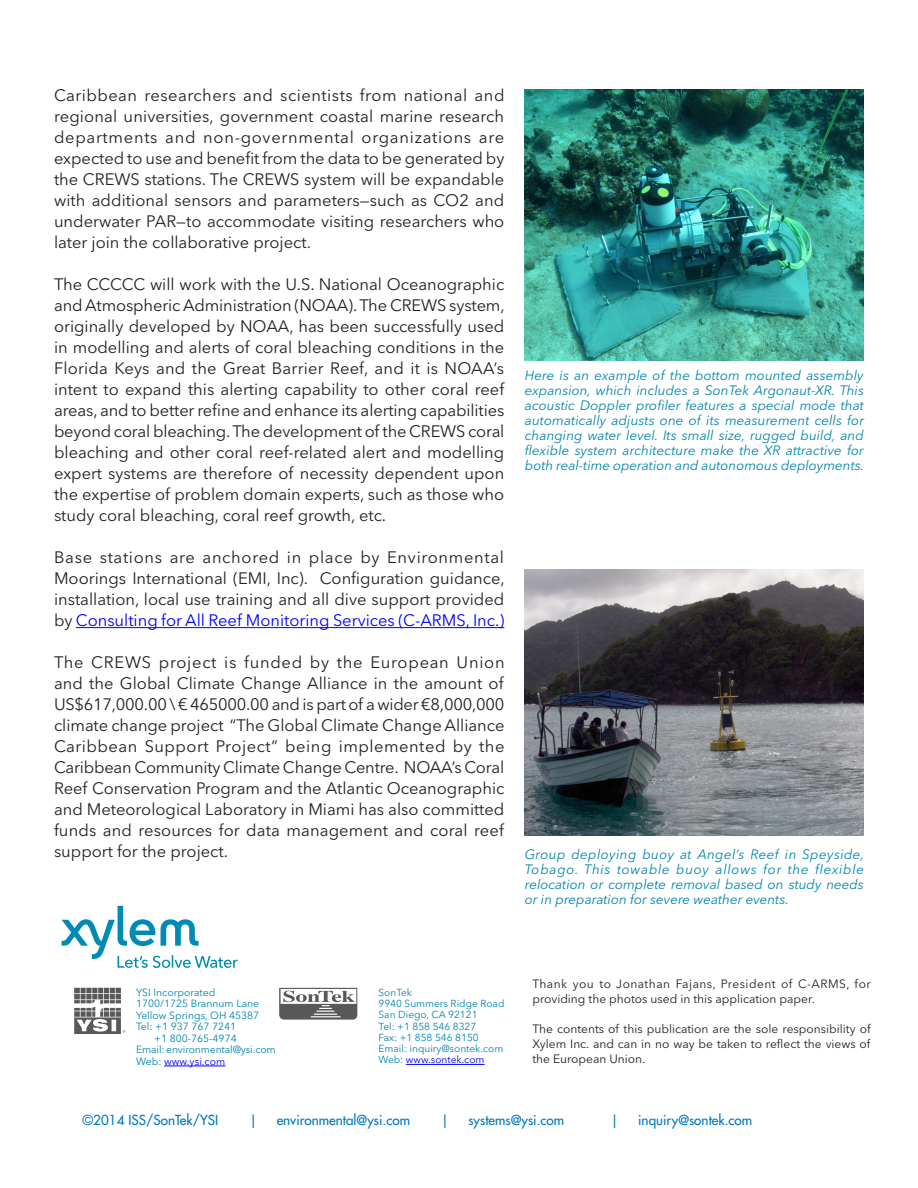
<style>
.page{position:relative;width:918px;height:1188px;background:#fff}
.page>*{position:absolute;margin:0;border:0;box-sizing:border-box;transform-origin:0 0}
.Paragraph_Body{font:16.5px/21px "Avenir Next LT Pro";color:#231f20;text-align:justify}
.Photo_Caption{font:italic 13.5px/15px "Avenir Next LT Pro";color:#0085ad;text-align:justify}
.t1{font:13.5px "Futura";color:#0077c0}
.Paragraph_Body-2{font:12px/15px "Avenir Next LT Pro";color:#231f20}
.Paragraph_Body-3{font:10.35px "Avenir Next LT Pro";color:#0085ad}
.Paragraph_Body-4{font:10.35px "Avenir Next LT Pro";color:#00f}
.Paragraph_Body-5{font:10.2px "Avenir Next LT Pro";color:#0085ad}
.Paragraph_Body-6{font:10.2px "Avenir Next LT Pro";color:#00f}
.s1{color:#00f}
.s2{color:#0085ad}
</style>
<div class="page">
<hr style="left:76px;top:627px;width:428px;height:1px;background:#00f">
<img style="left:525px;top:569px;width:338px;height:267px">
<img style="left:525px;top:89px;width:339px;height:272px">
<svg style="left:62px;top:906px;width:176px;height:62px"></svg>
<hr style="left:164px;top:1066px;width:61px;height:1px;background:#00f">
<svg style="left:74px;top:988px;width:51px;height:46px"></svg>
<hr style="left:406px;top:1064px;width:79px;height:1px;background:#00f">
<svg style="left:279px;top:988px;width:78px;height:32px"></svg>
<p class="Paragraph_Body" style="left:54px;top:85px;width:452px">Caribbean researchers and scientists from national and regional universities, government coastal marine research departments and non-governmental organizations are expected to use and benefit from the data to be generated by the CREWS stations. The CREWS system will be expandable with additional sensors and parameters—such as CO2 and underwater PAR—to accommodate visiting researchers who later join the collaborative project.</p>
<p class="Paragraph_Body" style="left:54px;top:274px;width:452px">The CCCCC will work with the U.S. National Oceanographic and Atmospheric Administration (NOAA). The CREWS system, originally developed by NOAA, has been successfully used in modelling and alerts of coral bleaching conditions in the Florida Keys and the Great Barrier Reef, and it is NOAA’s intent to expand this alerting capability to other coral reef areas, and to better refine and enhance its alerting capabilities beyond coral bleaching. The development of the CREWS coral bleaching and other coral reef-related alert and modelling expert systems are therefore of necessity dependent upon the expertise of problem domain experts, such as those who study coral bleaching, coral reef growth, etc.</p>
<p class="Paragraph_Body" style="left:54px;top:547px;width:452px">Base stations are anchored in place by Environmental Moorings International (EMI, Inc). Configuration guidance, installation, local use training and all dive support provided by <span class="s1">Consulting for All Reef Monitoring Services (C-ARMS, Inc.)</span></p>
<p class="Paragraph_Body" style="left:54px;top:652px;width:452px">The CREWS project is funded by the European Union and the Global Climate Change Alliance in the amount of US$617,000.00 \ € 465000.00 and is part of a wider €8,000,000 climate change project “The Global Climate Change Alliance Caribbean Support Project” being implemented by the Caribbean Community Climate Change Centre. NOAA’s Coral Reef Conservation Program and the Atlantic Oceanographic and Meteorological Laboratory in Miami has also committed funds and resources for data management and coral reef support for the project.</p>
<p class="Photo_Caption" style="left:525px;top:368px;width:341px">Here is an example of the bottom mounted assembly expansion, which includes a SonTek Argonaut-XR. This acoustic Doppler profiler features a special mode that automatically adjusts one of its measurement cells for changing water level. Its small size, rugged build, and flexible system architecture make the XR attractive for both real-time operation and autonomous deployments.</p>
<p class="Photo_Caption" style="left:525px;top:847px;width:341px">Group deploying buoy at Angel’s Reef in Speyside, Tobago. This towable buoy allows for the flexible relocation or complete removal based on study needs or in preparation for severe weather events.</p>
<p class="Paragraph_Body-3" style="left:136px;top:986px;width:81px">YSI Incorporated</p>
<p class="Paragraph_Body-3" style="left:136px;top:997px;width:125px">1700/1725 Brannum Lane</p>
<p class="Paragraph_Body-3" style="left:136px;top:1009px;width:125px">Yellow Springs, OH 45387</p>
<p class="Paragraph_Body-3" style="left:136px;top:1020px;width:102px">Tel: +1 937 767 7241</p>
<p class="Paragraph_Body-3" style="left:154px;top:1032px;width:84px">+1 800-765-4974</p>
<p class="Paragraph_Body-3" style="left:136px;top:1044px;width:141px">Email: environmental@ysi.com</p>
<p class="Paragraph_Body-4" style="left:136px;top:1055px;width:91px"><span class="s2">Web:</span> www.ysi.com</p>
<p class="Paragraph_Body-5" style="left:379px;top:986px;width:35px">SonTek</p>
<p class="Paragraph_Body-5" style="left:379px;top:997px;width:127px">9940 Summers Ridge Road</p>
<p class="Paragraph_Body-5" style="left:379px;top:1009px;width:101px">San Diego, CA 92121</p>
<p class="Paragraph_Body-5" style="left:379px;top:1020px;width:99px">Tel: +1 858 546 8327</p>
<p class="Paragraph_Body-5" style="left:379px;top:1031px;width:102px">Fax: +1 858 546 8150</p>
<p class="Paragraph_Body-5" style="left:379px;top:1042px;width:126px">Email: inquiry@sontek.com</p>
<p class="Paragraph_Body-6" style="left:379px;top:1054px;width:108px"><span class="s2">Web:</span> www.sontek.com</p>
<p class="Paragraph_Body-2" style="left:532px;top:977px;width:340px">Thank you to Jonathan Fajans, President of C-ARMS, for providing the photos used in this application paper.</p>
<p class="Paragraph_Body-2" style="left:532px;top:1022px;width:340px;text-align:justify">The contents of this publication are the sole responsibility of Xylem Inc. and can in no way be taken to reflect the views of the European Union.</p>
<p class="t1" style="left:82px;top:1111px;width:137px">©2014 ISS/SonTek/YSI</p>
<p class="t1" style="left:249px;top:1111px;width:9px">|</p>
<p class="t1" style="left:277px;top:1111px;width:135px">environmental@ysi.com</p>
<p class="t1" style="left:441px;top:1111px;width:9px">|</p>
<p class="t1" style="left:468px;top:1111px;width:97px">systems@ysi.com</p>
<p class="t1" style="left:611px;top:1111px;width:9px">|</p>
<p class="t1" style="left:638px;top:1111px;width:116px">inquiry@sontek.com</p>
</div>
